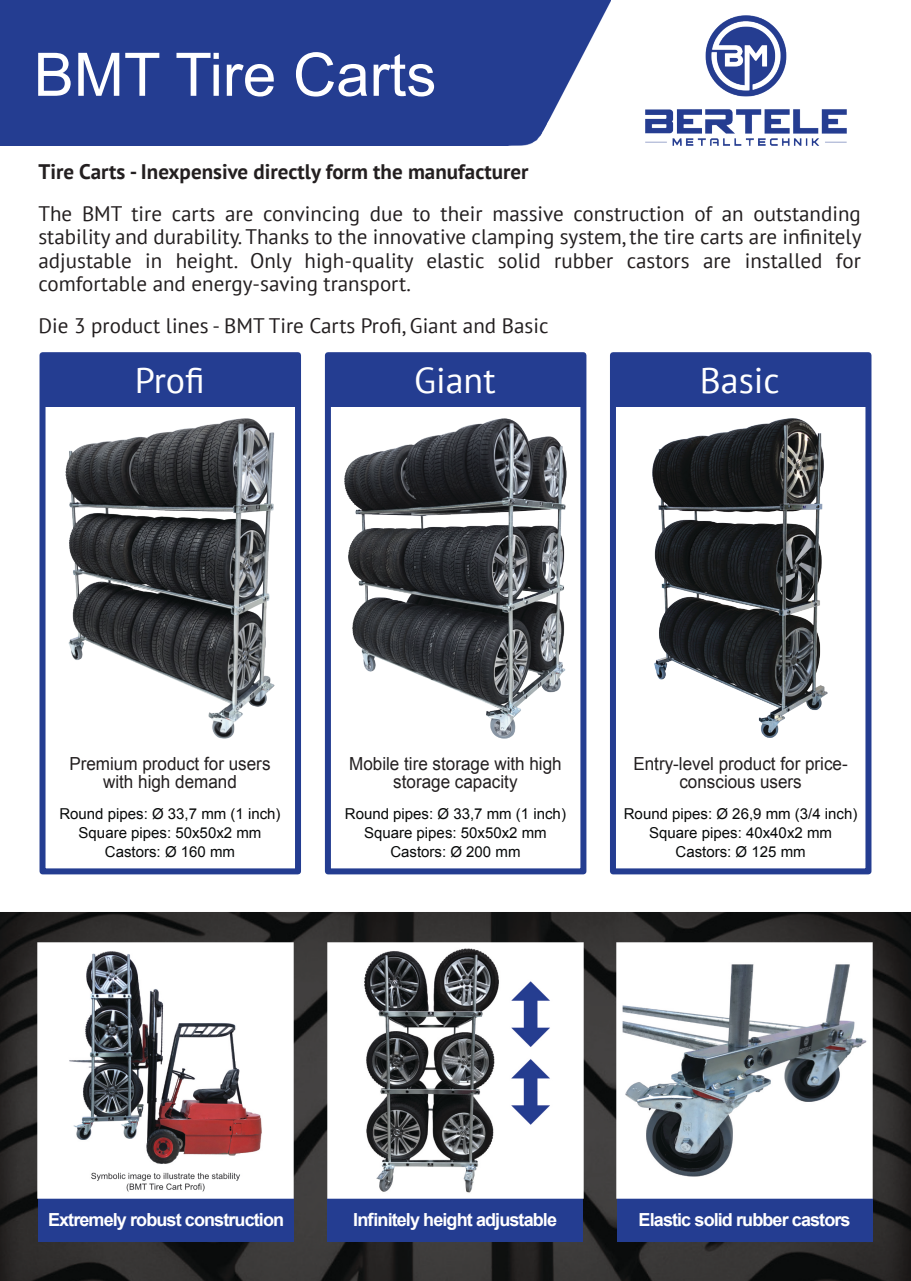
<style>
.page{position:relative;width:911px;height:1281px;background:#fff}
.page>*{position:absolute;margin:0;border:0;box-sizing:border-box;transform-origin:0 0}
.t1{font:60px "font 000000002 bbd 8528";color:#fff}
.t2{font:36px "font 000000002 bbd 8528";color:#fff}
.t3{font:21px/23.5px "font 000000002 bbd 8528";color:#231f20}
.t4{font:18px/18.6px "font 000000002 bbd 8528";color:#231f20;text-align:center;scale:.95 1}
.t5{font:18px "font 000000002 bbd 8528";letter-spacing:-.05em;color:#fff}
.t6{font:15px/18.6px "font 000000002 bbd 8528";color:#070909;text-align:center}
</style>
<div class="page">
<div style="left:0;top:0;width:910px;height:145px;background:#243d91"></div>
<img style="left:0;top:912px;width:910px;height:368px">
<img style="left:550px;top:1px;width:336px;height:145px">
<img style="left:506px;top:117px;width:51px;height:29px">
<hr style="left:611px;top:0;width:299px;height:3px;background:#fff">
<div style="left:886px;top:0;width:24px;height:156px;background:#fff"></div>
<img style="left:645px;top:16px;width:200px;height:129px">
<div style="left:38px;top:1197px;width:255px;height:44px;background:#243d91"></div>
<div style="left:616px;top:1197px;width:256px;height:44px;background:#243d91"></div>
<div style="left:327px;top:1197px;width:255px;height:44px;background:#243d91"></div>
<img style="left:616px;top:942px;width:256px;height:255px">
<img style="left:327px;top:942px;width:256px;height:255px">
<img style="left:652px;top:418px;width:175px;height:319px">
<img style="left:345px;top:418px;width:221px;height:320px">
<div style="left:42px;top:355px;width:255px;height:51px;background:#243d91"></div>
<div style="left:39px;top:352px;width:262px;height:522px;border:6px solid #243d91"></div>
<div style="left:612px;top:355px;width:255px;height:51px;background:#243d91"></div>
<div style="left:609px;top:352px;width:262px;height:522px;border:6px solid #243d91"></div>
<div style="left:328px;top:355px;width:254px;height:51px;background:#243d91"></div>
<div style="left:325px;top:352px;width:261px;height:522px;border:6px solid #243d91"></div>
<img style="left:66px;top:418px;width:208px;height:320px">
<img style="left:38px;top:942px;width:256px;height:255px">
<h1 class="t1" style="left:34px;top:41px;width:404px">BMT Tire Carts</h1>
<p class="t3" style="left:38px;top:152px;width:823px;line-height:41.5px">Tire Carts - Inexpensive directly form the manufacturer<br>The BMT tire carts are convincing due to their massive construction of an outstanding</p>
<p class="t3" style="left:38px;top:226px;width:824px;text-align:justify">stability and durability. Thanks to the innovative clamping system, the tire carts are infinitely adjustable in height. Only high-quality elastic solid rubber castors are installed for comfortable and energy-saving transport.</p>
<p class="t3" style="left:38px;top:314px;width:511px">Die 3 product lines - BMT Tire Carts Profi, Giant and Basic</p>
<h2 class="t2" style="left:135px;top:360px;width:71px">Profi</h2>
<h2 class="t2" style="left:414px;top:360px;width:83px">Giant</h2>
<h2 class="t2" style="left:699px;top:360px;width:81px">Basic</h2>
<p class="t4" style="left:69px;top:754px;width:213px">Premium product for users with high demand</p>
<p class="t6" style="left:59px;top:804px;width:222px">Round pipes: Ø 33,7 mm (1 inch)<br>Square pipes: 50x50x2 mm<br>Castors: Ø 160 mm</p>
<p class="t4" style="left:349px;top:754px;width:225px">Mobile tire storage with high storage capacity</p>
<p class="t6" style="left:344px;top:804px;width:222px">Round pipes: Ø 33,7 mm (1 inch)<br>Square pipes: 50x50x2 mm<br>Castors: Ø 200 mm</p>
<p class="t4" style="left:633px;top:754px;width:227px">Entry-level product for price&shy;conscious users</p>
<p class="t6" style="left:623px;top:804px;width:235px">Round pipes: Ø 26,9 mm (3/4 inch)<br>Square pipes: 40x40x2 mm<br>Castors: Ø 125 mm</p>
<p class="t5" style="left:48px;top:1209px;width:237px">Extremely robust construction</p>
<p class="t5" style="left:353px;top:1209px;width:205px">Infinitely height adjustable</p>
<p class="t5" style="left:638px;top:1209px;width:213px">Elastic solid rubber castors</p>
</div>
